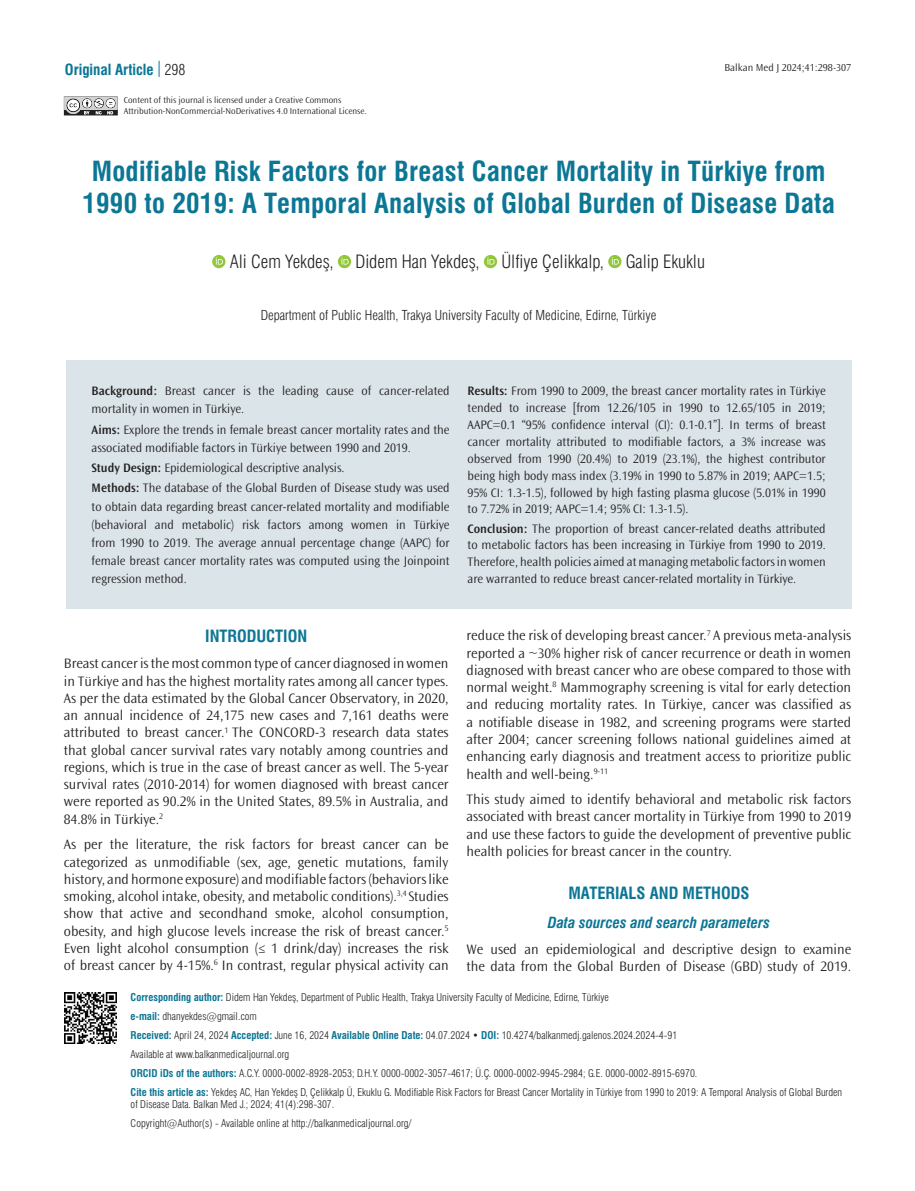
<style>
.page{position:relative;width:915px;height:1191px;background:#fff}
.page>*{position:absolute;margin:0;border:0;box-sizing:border-box;transform-origin:0 0}
.t1{font:27px/32.4px "Swiss Condensed Bold Tr";letter-spacing:.01em;color:#0c7695;text-align:center}
.t2{font:18px "Swiss Condensed Light Tr";color:#231f20}
.t3{font:16.5px "Swiss Condensed Bold Tr";color:#0c7695}
.t4{font:15px "Swiss Cond Bold Italic Tr";color:#0c7695}
.t5{font:15px "Swiss Condensed Bold Tr";color:#0c7695}
.t6{font:300 14.25px/17.2px "Ocean Sans Std";color:#231f20;text-align:justify}
.t7{font:13.5px "Swiss Condensed Light Tr";color:#231f20}
.t8{font:300 12.75px/17px "Ocean Sans Std";color:#231f20}
.t9{font:10.5px/18.9px "Swiss Condensed Light Tr";color:#231f20}
.t10{font:300 10.5px "Ocean Sans Std";color:#231f20}
.t11{font:300 9px/10.5px "Ocean Sans Std";color:#231f20}
.s1{font-family:"Swiss Condensed Light Tr";color:#231f20}
.s2{font-weight:600}
.s3{font-family:"Swiss Condensed Bold Tr";color:#0c7695}
</style>
<div class="page">
<svg style="left:159px;top:61px;width:1px;height:16px"></svg>
<svg style="left:64px;top:97px;width:54px;height:18px"></svg>
<img style="left:65px;top:992px;width:51px;height:51px">
<div style="left:66px;top:360px;width:784px;height:249px;background:#dae4e9"></div>
<svg style="left:212px;top:255px;width:13px;height:13px"></svg>
<svg style="left:216px;top:257px;width:7px;height:8px"></svg>
<svg style="left:338px;top:255px;width:13px;height:13px"></svg>
<svg style="left:341px;top:257px;width:7px;height:8px"></svg>
<svg style="left:483px;top:255px;width:14px;height:13px"></svg>
<svg style="left:487px;top:257px;width:7px;height:8px"></svg>
<svg style="left:608px;top:255px;width:13px;height:13px"></svg>
<svg style="left:611px;top:257px;width:7px;height:8px"></svg>
<p class="t5" style="left:65px;top:61px;width:122px">Original Article <span class="s1">298</span></p>
<p class="t11" style="left:124px;top:95px;width:244px">Content of this journal is licensed under a Creative Commons<br>Attribution-NonCommercial-NoDerivatives 4.0 International License.</p>
<p class="t10" style="left:724px;top:62px;width:128px">Balkan Med J 2024;41:298-307</p>
<h1 class="t1" style="left:82px;top:155px;width:753px">Modifiable Risk Factors for Breast Cancer Mortality in Türkiye from<br>1990 to 2019: A Temporal Analysis of Global Burden of Disease Data</h1>
<p class="t2" style="left:230px;top:251px;width:476px">Ali Cem Yekdeş, Didem Han Yekdeş, Ülfiye Çelikkalp, Galip Ekuklu</p>
<p class="t7" style="left:261px;top:306px;width:397px">Department of Public Health, Trakya University Faculty of Medicine, Edirne, Türkiye</p>
<p class="t8" style="left:92px;top:382px;width:359px;line-height:18.1px"><span class="s2">Background:</span> Breast cancer is the leading cause of cancer-related mortality in women in Türkiye.</p>
<p class="t8" style="left:92px;top:420px;width:359px;line-height:18.1px"><span class="s2">Aims:</span> Explore the trends in female breast cancer mortality rates and the associated modifiable factors in Türkiye between 1990 and 2019.</p>
<p class="t8" style="left:92px;top:458px;width:359px;line-height:20.2px"><span class="s2">Study Design:</span> Epidemiological descriptive analysis.<br><span class="s2">Methods:</span> The database of the Global Burden of Disease study was used</p>
<p class="t8" style="left:92px;top:497px;width:359px;line-height:18.1px;text-align:justify">to obtain data regarding breast cancer-related mortality and modifiable (behavioral and metabolic) risk factors among women in Türkiye from 1990 to 2019. The average annual percentage change (AAPC) for female breast cancer mortality rates was computed using the Joinpoint regression method.</p>
<p class="t8" style="left:467px;top:382px;width:359px;text-align:justify"><span class="s2">Results:</span> From 1990 to 2009, the breast cancer mortality rates in Türkiye tended to increase [from 12.26/105 in 1990 to 12.65/105 in 2019; AAPC=0.1 “95% confidence interval (CI): 0.1-0.1”]. In terms of breast cancer mortality attributed to modifiable factors, a 3% increase was observed from 1990 (20.4%) to 2019 (23.1%), the highest contributor being high body mass index (3.19% in 1990 to 5.87% in 2019; AAPC=1.5; 95% CI: 1.3-1.5), followed by high fasting plasma glucose (5.01% in 1990 to 7.72% in 2019; AAPC=1.4; 95% CI: 1.3-1.5).</p>
<p class="t8" style="left:467px;top:520px;width:359px;text-align:justify"><span class="s2">Conclusion:</span> The proportion of breast cancer-related deaths attributed to metabolic factors has been increasing in Türkiye from 1990 to 2019.<br>Therefore, health policies aimed at managing metabolic factors in women are warranted to reduce breast cancer-related mortality in Türkiye.</p>
<p class="t3" style="left:205px;top:626px;width:103px">INTRODUCTION</p>
<p class="t6" style="left:64px;top:655px;width:386px">Breast cancer is the most common type of cancer diagnosed in women in Türkiye and has the highest mortality rates among all cancer types.<br>As per the data estimated by the Global Cancer Observatory, in 2020, an annual incidence of 24,175 new cases and 7,161 deaths were attributed to breast cancer.<sup>1</sup> The CONCORD-3 research data states that global cancer survival rates vary notably among countries and regions, which is true in the case of breast cancer as well. The 5-year survival rates (2010-2014) for women diagnosed with breast cancer were reported as 90.2% in the United States, 89.5% in Australia, and 84.8% in Türkiye.<sup>2</sup></p>
<p class="t6" style="left:64px;top:836px;width:386px">As per the literature, the risk factors for breast cancer can be categorized as unmodifiable (sex, age, genetic mutations, family history, and hormone exposure) and modifiable factors (behaviors like smoking, alcohol intake, obesity, and metabolic conditions).<sup>3,4</sup> Studies show that active and secondhand smoke, alcohol consumption, obesity, and high glucose levels increase the risk of breast cancer.<sup>5<br></sup>Even light alcohol consumption (≤ 1 drink/day) increases the risk of breast cancer by 4-15%.<sup>6</sup> In contrast, regular physical activity can</p>
<p class="t6" style="left:466px;top:627px;width:386px">reduce the risk of developing breast cancer.<sup>7</sup> A previous meta-analysis reported a ~30% higher risk of cancer recurrence or death in women diagnosed with breast cancer who are obese compared to those with normal weight.<sup>8</sup> Mammography screening is vital for early detection and reducing mortality rates. In Türkiye, cancer was classified as a notifiable disease in 1982, and screening programs were started after 2004; cancer screening follows national guidelines aimed at enhancing early diagnosis and treatment access to prioritize public health and well-being.<sup>9-11</sup></p>
<p class="t6" style="left:466px;top:791px;width:386px">This study aimed to identify behavioral and metabolic risk factors associated with breast cancer mortality in Türkiye from 1990 to 2019 and use these factors to guide the development of preventive public health policies for breast cancer in the country.</p>
<p class="t3" style="left:568px;top:883px;width:182px">MATERIALS AND METHODS</p>
<p class="t4" style="left:547px;top:913px;width:224px">Data sources and search parameters</p>
<p class="t6" style="left:466px;top:940px;width:386px">We used an epidemiological and descriptive design to examine the data from the Global Burden of Disease (GBD) study of 2019.</p>
<p class="t9" style="left:131px;top:987px;width:712px"><span class="s3">Corresponding author:</span> Didem Han Yekdeş, Department of Public Health, Trakya University Faculty of Medicine, Edirne, Türkiye<br><span class="s3">e-mail:</span> dhanyekdes@gmail.com<br><span class="s3">Received:</span> April 24, 2024 <span class="s3">Accepted:</span> June 16, 2024 <span class="s3">Available Online Date:</span> 04.07.2024 • <span class="s3">DOI:</span> 10.4274/balkanmedj.galenos.2024.2024-4-91<br>Available at www.balkanmedicaljournal.org<br><span class="s3">ORCID iDs of the authors:</span> A.C.Y. 0000-0002-8928-2053; D.H.Y. 0000-0002-3057-4617; Ü.Ç. 0000-0002-9945-2984; G.E. 0000-0002-8915-6970.<br><span class="s3">Cite this article as:</span> Yekdeş AC, Han Yekdeş D, Çelikkalp Ü, Ekuklu G. Modifiable Risk Factors for Breast Cancer Mortality in Türkiye from 1990 to 2019: A Temporal Analysis of Global Burden</p>
<p class="t9" style="left:131px;top:1095px;width:282px">of Disease Data. Balkan Med J.; 2024; 41(4):298-307.<br>Copyright@Author(s) - Available online at http://balkanmedicaljournal.org/</p>
</div>
